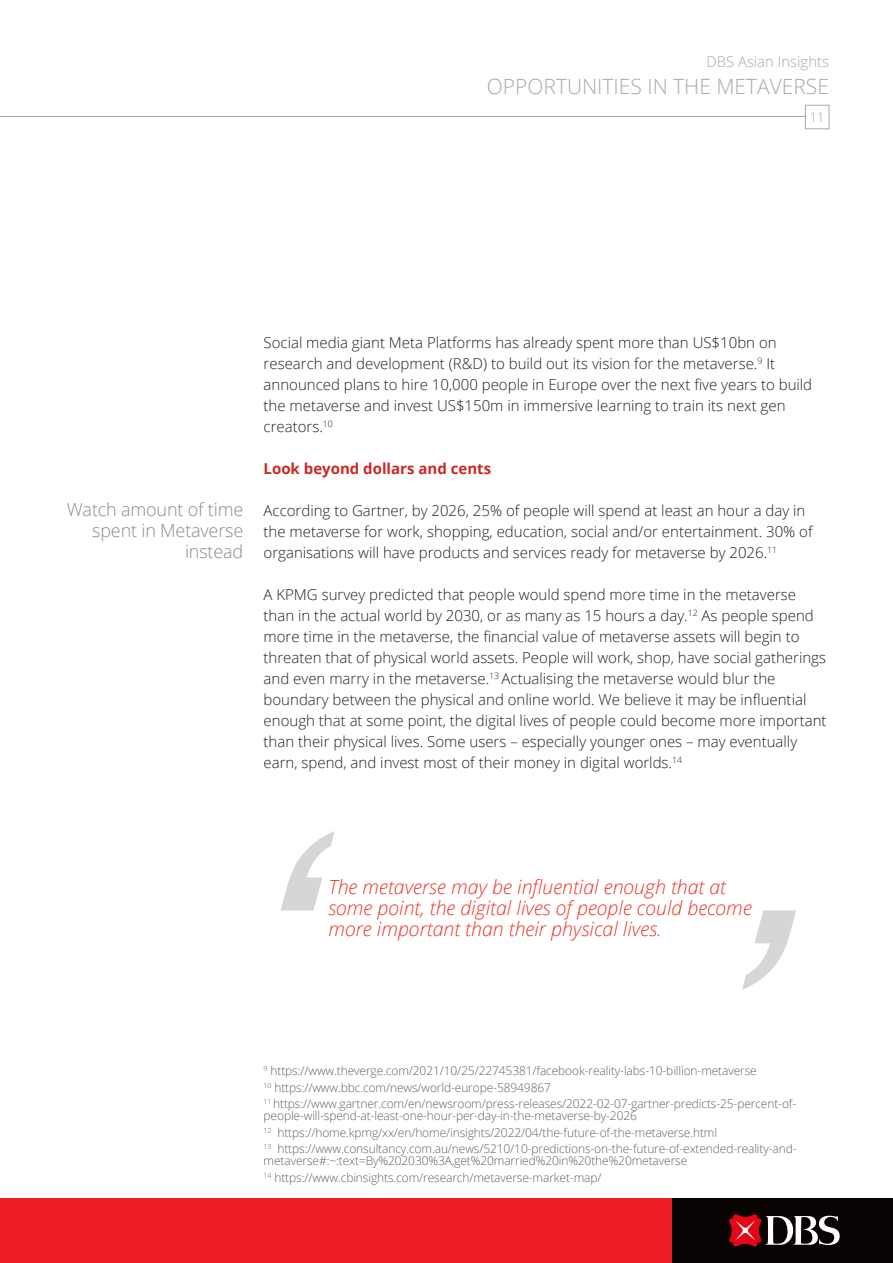
<style>
.page{position:relative;width:893px;height:1263px;background:#fff}
.page>*{position:absolute;margin:0;border:0;box-sizing:border-box;transform-origin:0 0}
.t1{font:300 21px "Open Sans";color:#a8a9ad}
.t2{font:italic 300 19.5px/21px "Open Sans";color:#ef342a}
.t3{font:300 18px/21px "Open Sans";letter-spacing:-.01em;color:#888a8d;text-align:right}
.BODY2{font:300 15px/21px "Open Sans";color:#231f20}
.BODY2-2{font:700 15px "Open Sans";color:#c72a22}
.t4{font:300 14.85px "Open Sans";color:#a8a9ad}
.t5{font:300 13.5px "Open Sans";color:#a8a9ad}
.T_CS_6_8pt{font:300 12px/12px "Open Sans";letter-spacing:-.01em;color:#636161}
</style>
<div class="page">
<svg style="left:281px;top:831px;width:54px;height:79px"></svg>
<svg style="left:742px;top:910px;width:54px;height:80px"></svg>
<div style="left:0;top:1198px;width:893px;height:65px;background:#ee1d23"></div>
<div style="left:672px;top:1198px;width:221px;height:65px;background:#080302"></div>
<svg style="left:729px;top:1214px;width:111px;height:33px"></svg>
<hr style="left:0;top:117px;width:808px;height:1px;background:#a8a9ad">
<div style="left:805px;top:105px;width:24px;height:24px;background:#fff;border:1px solid #a8a9ad"></div>
<p class="t4" style="left:706px;top:52px;width:124px">DBS Asian Insights</p>
<p class="t1" style="left:487px;top:72px;width:344px">OPPORTUNITIES IN THE METAVERSE</p>
<p class="t5" style="left:809px;top:108px;width:17px">11</p>
<p class="t3" style="left:67px;top:498px;width:178px">Watch amount of time spent in Metaverse instead</p>
<p class="BODY2" style="left:264px;top:332px;width:550px">Social media giant Meta Platforms has already spent more than US$10bn on research and development (R&amp;D) to build out its vision for the metaverse.<sup>9</sup> It announced plans to hire 10,000 people in Europe over the next five years to build the metaverse and invest US$150m in immersive learning to train its next gen creators.<sup>10</sup></p>
<p class="BODY2-2" style="left:264px;top:458px;width:229px">Look beyond dollars and cents</p>
<p class="BODY2" style="left:264px;top:500px;width:550px">According to Gartner, by 2026, 25% of people will spend at least an hour a day in the metaverse for work, shopping, education, social and/or entertainment. 30% of organisations will have products and services ready for metaverse by 2026.<sup>11</sup></p>
<p class="BODY2" style="left:264px;top:584px;width:564px">A KPMG survey predicted that people would spend more time in the metaverse than in the actual world by 2030, or as many as 15 hours a day.<sup>12</sup> As people spend more time in the metaverse, the financial value of metaverse assets will begin to threaten that of physical world assets. People will work, shop, have social gatherings and even marry in the metaverse.<sup>13</sup> Actualising the metaverse would blur the boundary between the physical and online world. We believe it may be influential enough that at some point, the digital lives of people could become more important than their physical lives. Some users – especially younger ones – may eventually earn, spend, and invest most of their money in digital worlds.<sup>14</sup></p>
<p class="t2" style="left:328px;top:876px;width:425px">The metaverse may be influential enough that at some point, the digital lives of people could become more important than their physical lives.</p>
<p class="T_CS_6_8pt" style="left:264px;top:1064px;width:495px"><sup>9</sup> https://www.theverge.com/2021/10/25/22745381/facebook-reality-labs-10-billion-metaverse</p>
<p class="T_CS_6_8pt" style="left:264px;top:1081px;width:289px"><sup>10</sup> https://www.bbc.com/news/world-europe-58949867</p>
<p class="T_CS_6_8pt" style="left:264px;top:1097px;width:534px"><sup>11</sup> https://www.gartner.com/en/newsroom/press-releases/2022-02-07-gartner-predicts-25-percent-of&shy;people-will-spend-at-least-one-hour-per-day-in-the-metaverse-by-2026</p>
<p class="T_CS_6_8pt" style="left:264px;top:1126px;width:455px"><sup>12</sup> https://home.kpmg/xx/en/home/insights/2022/04/the-future-of-the-metaverse.html</p>
<p class="T_CS_6_8pt" style="left:264px;top:1142px;width:535px"><sup>13</sup> https://www.consultancy.com.au/news/5210/10-predictions-on-the-future-of-extended-reality-and&shy;metaverse#:~:text=By%202030%3A,get%20married%20in%20the%20metaverse</p>
<p class="T_CS_6_8pt" style="left:264px;top:1171px;width:339px"><sup>14</sup> https://www.cbinsights.com/research/metaverse-market-map/</p>
</div>
